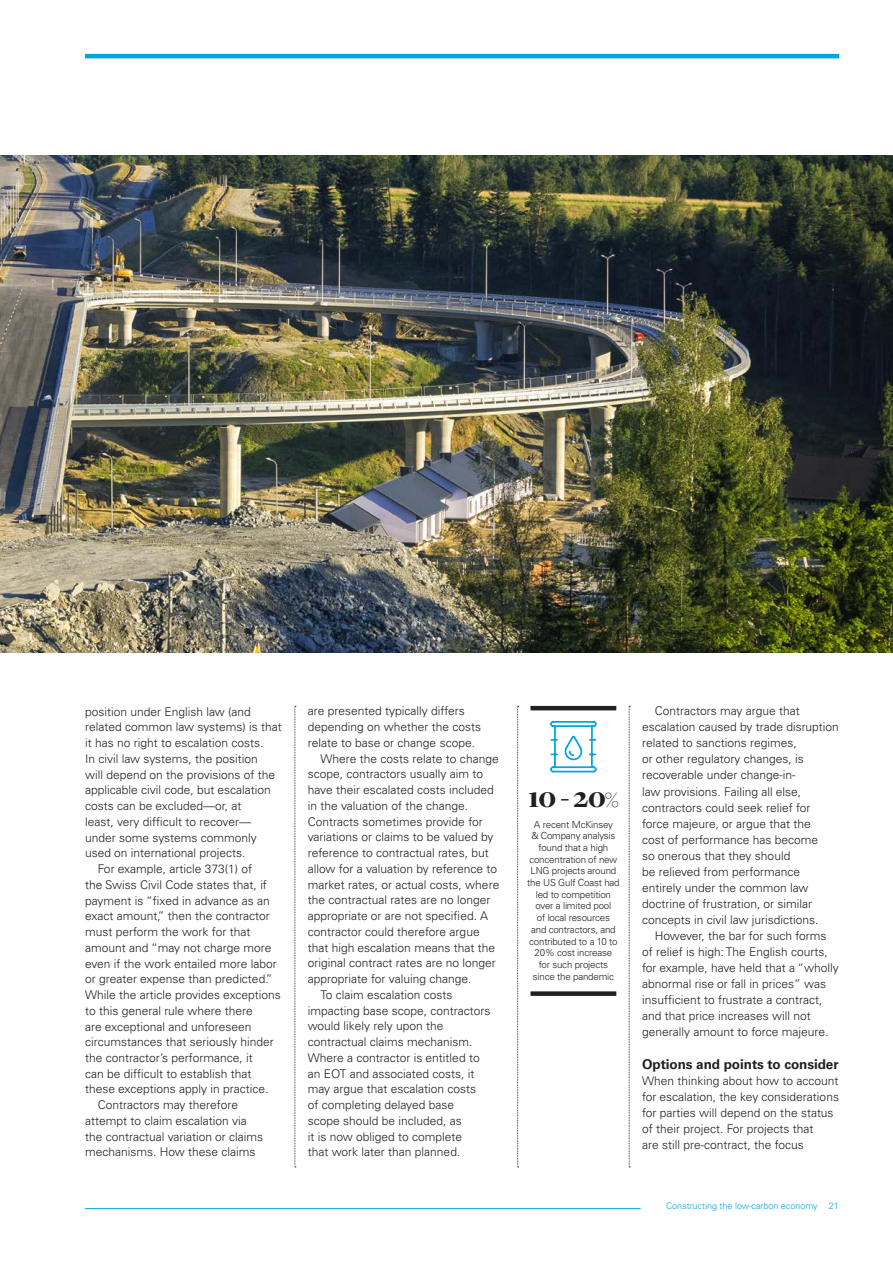
<style>
.page{position:relative;width:893px;height:1263px;background:#fff}
.page>*{position:absolute;margin:0;border:0;box-sizing:border-box;transform-origin:0 0}
.ICONS_-_Text{font:900 30px "Freight Disp Pro";color:#231f20}
.GENERAL_-_Subhead{font:700 13.5px "Univers LT Pro 65";letter-spacing:-.005em;color:#231f20}
.GENERAL_-_Body_Copy_-_Indent{font:300 12px/15.8px "Univers LT Pro 45";color:#231f20}
.GENERAL_-_Body_Copy_-_No_Indent___No_Dro{font:300 12px/16px "Univers LT Pro 45";color:#231f20}
.ICONS_-_Text-2{font:300 9.75px/11.7px "Univers LT Pro 45";letter-spacing:-.02em;color:#231f20;text-align:center}
.t1{font:300 9px "Univers LT Pro 45";color:#00a6db}
.s1{font-size:22.5px}
</style>
<div class="page">
<hr style="left:85px;top:1208px;width:556px;height:1px;background:#00a6db">
<hr style="left:85px;top:54px;width:754px;height:4px;background:#00a6db">
<svg style="left:295px;top:706px;width:1px;height:461px"></svg>
<svg style="left:517px;top:706px;width:2px;height:461px"></svg>
<svg style="left:629px;top:706px;width:1px;height:461px"></svg>
<hr style="left:530px;top:706px;width:86px;height:4px;background:#231f20">
<div style="left:530px;top:991px;width:86px;height:5px;background:#231f20"></div>
<svg style="left:550px;top:721px;width:47px;height:52px"></svg>
<img style="left:0;top:155px;width:893px;height:497px">
<p class="GENERAL_-_Body_Copy_-_Indent" style="left:85px;top:703px;width:198px">position under English law (and related common law systems) is that it has no right to escalation costs.<br>In civil law systems, the position<br>will depend on the provisions of the applicable civil code, but escalation costs can be excluded—or, at<br>least, very difficult to recover— under some systems commonly used on international projects.</p>
<p class="GENERAL_-_Body_Copy_-_Indent" style="left:85px;top:861px;width:197px;text-indent:13px">For example, article 373(1) of<br>the Swiss Civil Code states that, if payment is “fixed in advance as an exact amount,” then the contractor must perform the work for that amount and “may not charge more even if the work entailed more labor or greater expense than predicted.” While the article provides exceptions to this general rule where there<br>are exceptional and unforeseen circumstances that seriously hinder the contractor’s performance, it<br>can be difficult to establish that these exceptions apply in practice.</p>
<p class="GENERAL_-_Body_Copy_-_Indent" style="left:85px;top:1097px;width:180px;text-indent:13px">Contractors may therefore attempt to claim escalation via the contractual variation or claims mechanisms. How these claims</p>
<p class="GENERAL_-_Body_Copy_-_Indent" style="left:308px;top:703px;width:175px">are presented typically differs depending on whether the costs relate to base or change scope.</p>
<p class="GENERAL_-_Body_Copy_-_Indent" style="left:308px;top:750px;width:193px;text-indent:13px">Where the costs relate to change scope, contractors usually aim to have their escalated costs included in the valuation of the change.<br>Contracts sometimes provide for variations or claims to be valued by reference to contractual rates, but allow for a valuation by reference to market rates, or actual costs, where the contractual rates are no longer appropriate or are not specified. A contractor could therefore argue that high escalation means that the original contract rates are no longer appropriate for valuing change.</p>
<p class="GENERAL_-_Body_Copy_-_Indent" style="left:308px;top:987px;width:184px;text-indent:13px">To claim escalation costs impacting base scope, contractors would likely rely upon the contractual claims mechanism.<br>Where a contractor is entitled to an EOT and associated costs, it may argue that escalation costs<br>of completing delayed base<br>scope should be included, as<br>it is now obliged to complete<br>that work later than planned.</p>
<p class="ICONS_-_Text" style="left:528px;top:778px;width:92px">10 - 20<span class="s1">%</span></p>
<p class="ICONS_-_Text-2" style="left:527px;top:818px;width:94px">A recent McKinsey<br>&amp; Company analysis found that a high concentration of new<br>LNG projects around the US Gulf Coast had led to competition over a limited pool<br>of local resources<br>and contractors, and contributed to a 10 to<br>20% cost increase<br>for such projects since the pandemic</p>
<p class="GENERAL_-_Body_Copy_-_Indent" style="left:642px;top:703px;width:198px;text-indent:13px">Contractors may argue that escalation caused by trade disruption related to sanctions regimes,<br>or other regulatory changes, is recoverable under change-in-<br>law provisions. Failing all else, contractors could seek relief for force majeure, or argue that the<br>cost of performance has become<br>so onerous that they should<br>be relieved from performance entirely under the common law doctrine of frustration, or similar concepts in civil law jurisdictions.</p>
<p class="GENERAL_-_Body_Copy_-_Indent" style="left:642px;top:928px;width:198px;text-indent:13px">However, the bar for such forms of relief is high: The English courts, for example, have held that a “wholly abnormal rise or fall in prices” was insufficient to frustrate a contract, and that price increases will not generally amount to force majeure.</p>
<p class="GENERAL_-_Subhead" style="left:642px;top:1056px;width:198px">Options and points to consider</p>
<p class="GENERAL_-_Body_Copy_-_No_Indent___No_Dro" style="left:642px;top:1072px;width:198px">When thinking about how to account for escalation, the key considerations for parties will depend on the status of their project. For projects that<br>are still pre-contract, the focus</p>
<p class="t1" style="left:666px;top:1200px;width:153px">Constructing the low-carbon economy</p>
<p class="t1" style="left:829px;top:1200px;width:12px">21</p>
</div>
